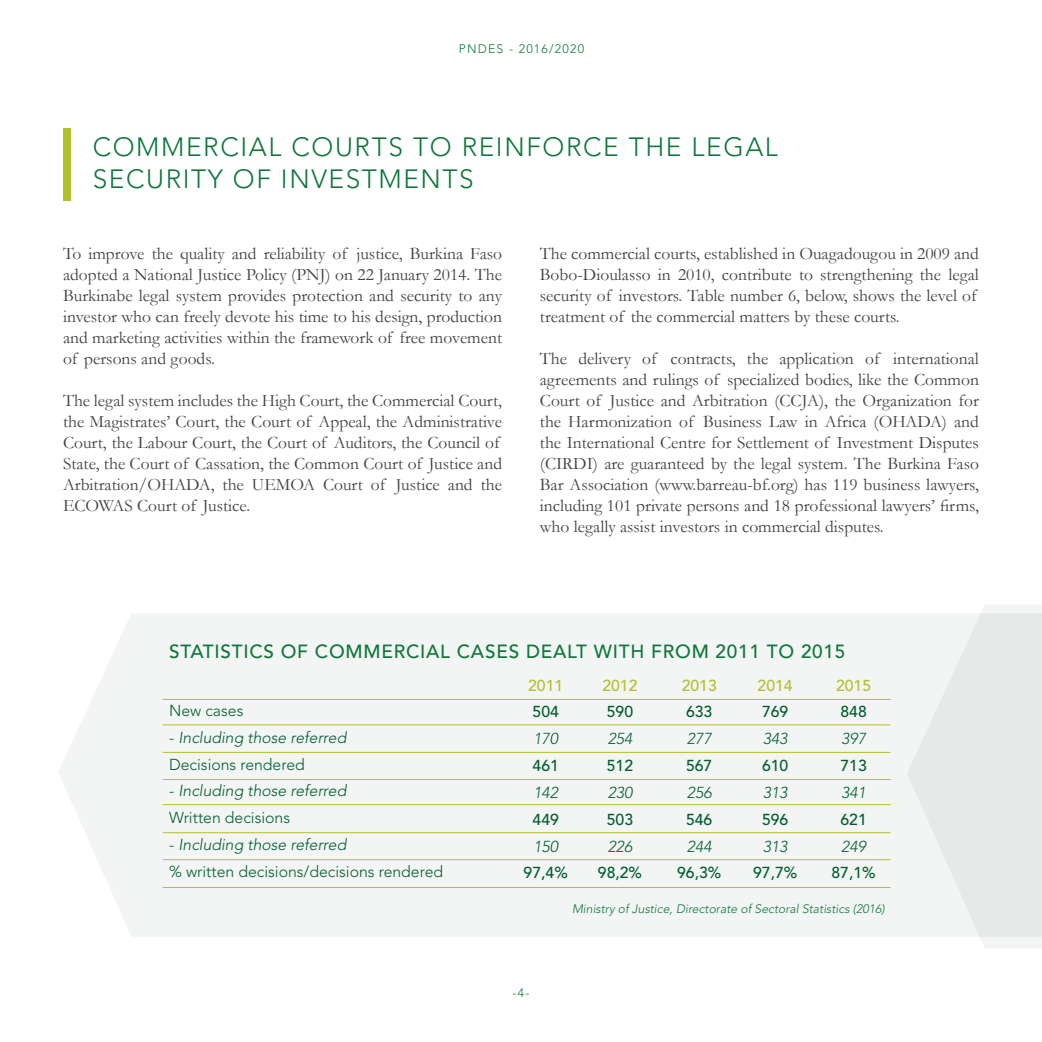
<style>
.page{position:relative;width:1042px;height:1042px;background:#fff}
.page>*{position:absolute;margin:0;border:0;box-sizing:border-box;transform-origin:0 0}
.t1{font:300 26.25px/31.5px "Avenir";letter-spacing:.06em;color:#0e773c}
.t2{font:500 18.9px "Avenir";letter-spacing:.04em;color:#0e773c}
.t3{font:17.5px/21px "Garamond";color:#414042;text-align:justify}
.t4{font:italic 300 15.75px/26.8px "Avenir";color:#005e2d}
.t5{font:500 15.75px "Avenir";color:#005e2d}
.t6{font:300 15.75px/26.8px "Avenir";color:#005e2d}
.t7{font:500 15.75px "Avenir";color:#b2c02c}
.t8{font:italic 300 12.25px "Avenir";color:#0e773c}
.t9{font:300 12.25px "Avenir";letter-spacing:.1em;color:#0e773c}
.s1{font-style:normal}
.s2{font-style:italic}
</style>
<div class="page">
<div style="left:63px;top:128px;width:7px;height:72px;background:#b2c02c"></div>
<div style="left:59px;top:614px;width:848px;height:323px;background:#f3f4f4"></div>
<svg style="left:907px;top:605px;width:135px;height:343px;fill:#e7e9e9"></svg>
<hr style="left:163px;top:699px;width:727px;height:1px;background:#b2c02c">
<hr style="left:163px;top:724px;width:727px;height:1px;background:#b2c02c">
<hr style="left:163px;top:752px;width:727px;height:1px;background:#b2c02c">
<hr style="left:163px;top:779px;width:727px;height:1px;background:#b2c02c">
<hr style="left:163px;top:804px;width:727px;height:1px;background:#b2c02c">
<hr style="left:163px;top:832px;width:727px;height:1px;background:#b2c02c">
<hr style="left:163px;top:859px;width:727px;height:1px;background:#b2c02c">
<hr style="left:163px;top:887px;width:727px;height:1px;background:#b2c02c">
<p class="t9" style="left:459px;top:42px;width:127px">PNDES - 2016/2020</p>
<h1 class="t1" style="left:93px;top:132px;width:687px">COMMERCIAL COURTS TO REINFORCE THE LEGAL<br>SECURITY OF INVESTMENTS</h1>
<p class="t3" style="left:63px;top:243px;width:441px">To improve the quality and reliability of justice, Burkina Faso adopted a National Justice Policy (PNJ) on 22 January 2014. The Burkinabe legal system provides protection and security to any investor who can freely devote his time to his design, production and marketing activities within the framework of free movement of persons and goods.</p>
<p class="t3" style="left:63px;top:390px;width:440px;text-align:left">The legal system includes the High Court, the Commercial Court, the Magistrates’ Court, the Court of Appeal, the Administrative Court, the Labour Court, the Court of Auditors, the Council of State, the Court of Cassation, the Common Court of Justice and Arbitration/OHADA, the UEMOA Court of Justice and the ECOWAS Court of Justice.</p>
<p class="t3" style="left:540px;top:243px;width:440px;text-align:left">The commercial courts, established in Ouagadougou in 2009 and Bobo-Dioulasso in 2010, contribute to strengthening the legal security of investors. Table number 6, below, shows the level of treatment of the commercial matters by these courts.</p>
<p class="t3" style="left:540px;top:348px;width:441px">The delivery of contracts, the application of international agreements and rulings of specialized bodies, like the Common Court of Justice and Arbitration (CCJA), the Organization for the Harmonization of Business Law in Africa (OHADA) and the International Centre for Settlement of Investment Disputes (CIRDI) are guaranteed by the legal system. The Burkina Faso Bar Association (www.barreau-bf.org) has 119 business lawyers, including 101 private persons and 18 professional lawyers’ firms, who legally assist investors in commercial disputes.</p>
<p class="t2" style="left:169px;top:640px;width:678px">STATISTICS OF COMMERCIAL CASES DEALT WITH FROM 2011 TO 2015</p>
<p class="t6" style="left:169px;top:697px;width:76px">New cases</p>
<p class="t4" style="left:169px;top:724px;width:179px"><span class="s1">-</span> Including those referred<br><span class="s1">Decisions rendered</span></p>
<p class="t4" style="left:169px;top:777px;width:179px"><span class="s1">-</span> Including those referred<br><span class="s1">Written decisions</span></p>
<p class="t6" style="left:169px;top:831px;width:275px">- <span class="s2">Including those referred<br></span>% written decisions/decisions rendered</p>
<p class="t7" style="left:528px;top:676px;width:37px">2011</p>
<p class="t5" style="left:532px;top:703px;width:28px">504</p>
<p class="t4" style="left:533px;top:725px;width:26px">170</p>
<p class="t5" style="left:532px;top:756px;width:28px">461</p>
<p class="t4" style="left:533px;top:779px;width:26px">142</p>
<p class="t5" style="left:532px;top:810px;width:28px">449</p>
<p class="t4" style="left:533px;top:833px;width:26px">150</p>
<p class="t5" style="left:524px;top:864px;width:46px">97,4%</p>
<p class="t7" style="left:602px;top:676px;width:37px">2012</p>
<p class="t5" style="left:607px;top:703px;width:28px">590</p>
<p class="t4" style="left:608px;top:725px;width:26px">254</p>
<p class="t5" style="left:607px;top:756px;width:28px">512</p>
<p class="t4" style="left:608px;top:779px;width:26px">230</p>
<p class="t5" style="left:607px;top:810px;width:28px">503</p>
<p class="t4" style="left:608px;top:833px;width:26px">226</p>
<p class="t5" style="left:598px;top:864px;width:46px">98,2%</p>
<p class="t7" style="left:682px;top:676px;width:37px">2013</p>
<p class="t5" style="left:686px;top:703px;width:28px">633</p>
<p class="t4" style="left:687px;top:725px;width:26px">277</p>
<p class="t5" style="left:686px;top:756px;width:28px">567</p>
<p class="t4" style="left:687px;top:779px;width:26px">256</p>
<p class="t5" style="left:686px;top:810px;width:28px">546</p>
<p class="t4" style="left:687px;top:833px;width:26px">244</p>
<p class="t5" style="left:677px;top:864px;width:46px">96,3%</p>
<p class="t7" style="left:757px;top:676px;width:37px">2014</p>
<p class="t5" style="left:762px;top:703px;width:28px">769</p>
<p class="t4" style="left:763px;top:725px;width:26px">343</p>
<p class="t5" style="left:762px;top:756px;width:28px">610</p>
<p class="t4" style="left:763px;top:779px;width:26px">313</p>
<p class="t5" style="left:762px;top:810px;width:28px">596</p>
<p class="t4" style="left:763px;top:833px;width:26px">313</p>
<p class="t5" style="left:753px;top:864px;width:46px">97,7%</p>
<p class="t7" style="left:836px;top:676px;width:37px">2015</p>
<p class="t5" style="left:840px;top:703px;width:28px">848</p>
<p class="t4" style="left:841px;top:725px;width:26px">397</p>
<p class="t5" style="left:840px;top:756px;width:28px">713</p>
<p class="t4" style="left:841px;top:779px;width:26px">341</p>
<p class="t5" style="left:840px;top:810px;width:28px">621</p>
<p class="t4" style="left:841px;top:833px;width:26px">249</p>
<p class="t5" style="left:831px;top:864px;width:46px">87,1%</p>
<p class="t9" style="left:512px;top:985px;width:18px">-4-</p>
<p class="t8" style="left:572px;top:901px;width:314px">Ministry of Justice, Directorate of Sectoral Statistics (2016)</p>
</div>
